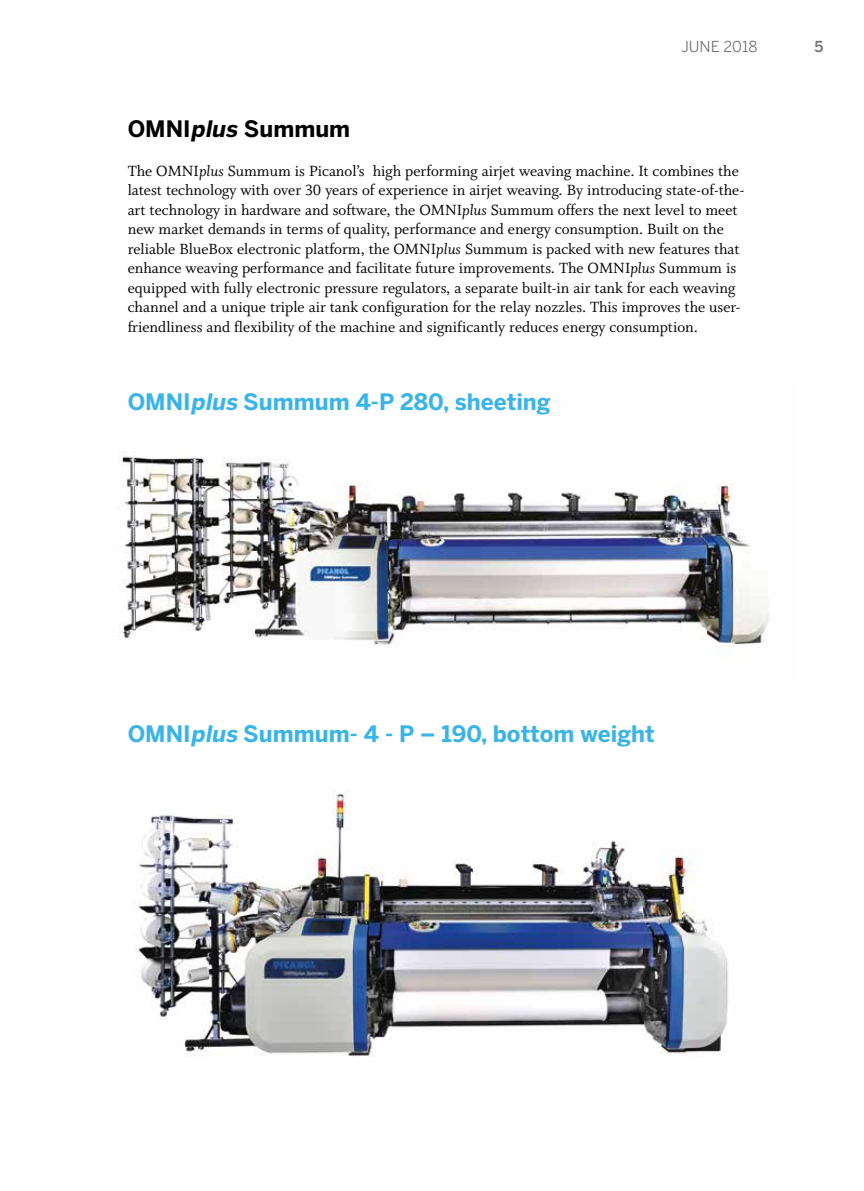
<style>
.page{position:relative;width:864px;height:1191px;background:#fff}
.page>*{position:absolute;margin:0;border:0;box-sizing:border-box;transform-origin:0 0}
.t1{font:700 22.5px "Benton Sans";color:#39b4e8}
.t2{font:700 22.5px "Benton Sans";color:#000}
.t3{font:16.5px/19.5px "Whitman Roman LF";color:#000}
.t4{font:15px "Benton Sans";color:#706f6f}
.t5{font:500 15px "Benton Sans";color:#706f6f}
.s1{font-style:italic}
.s2{font-family:"Whitman Italic LF"}
</style>
<div class="page">
<img style="left:119px;top:456px;width:650px;height:201px">
<img style="left:138px;top:790px;width:590px;height:267px">
<p class="t4" style="left:681px;top:37px;width:78px">JUNE 2018</p>
<p class="t5" style="left:814px;top:37px;width:10px">5</p>
<h1 class="t2" style="left:128px;top:115px;width:224px">OMNI<span class="s1">plus</span> Summum</h1>
<p class="t3" style="left:128px;top:161px;width:618px">The OMNI<span class="s2">plus</span> Summum is Picanol’s high performing airjet weaving machine. It combines the latest technology with over 30 years of experience in airjet weaving. By introducing state-of-the&shy;art technology in hardware and software, the OMNI<span class="s2">plus</span> Summum offers the next level to meet new market demands in terms of quality, performance and energy consumption. Built on the reliable BlueBox electronic platform, the OMNI<span class="s2">plus</span> Summum is packed with new features that enhance weaving performance and facilitate future improvements. The OMNI<span class="s2">plus</span> Summum is equipped with fully electronic pressure regulators, a separate built-in air tank for each weaving channel and a unique triple air tank configuration for the relay nozzles. This improves the user&shy;friendliness and flexibility of the machine and significantly reduces energy consumption.</p>
<h1 class="t1" style="left:128px;top:388px;width:424px">OMNI<span class="s1">plus</span> Summum 4-P 280, sheeting</h1>
<h1 class="t1" style="left:128px;top:720px;width:528px">OMNI<span class="s1">plus</span> Summum- 4 - P – 190, bottom weight</h1>
</div>
